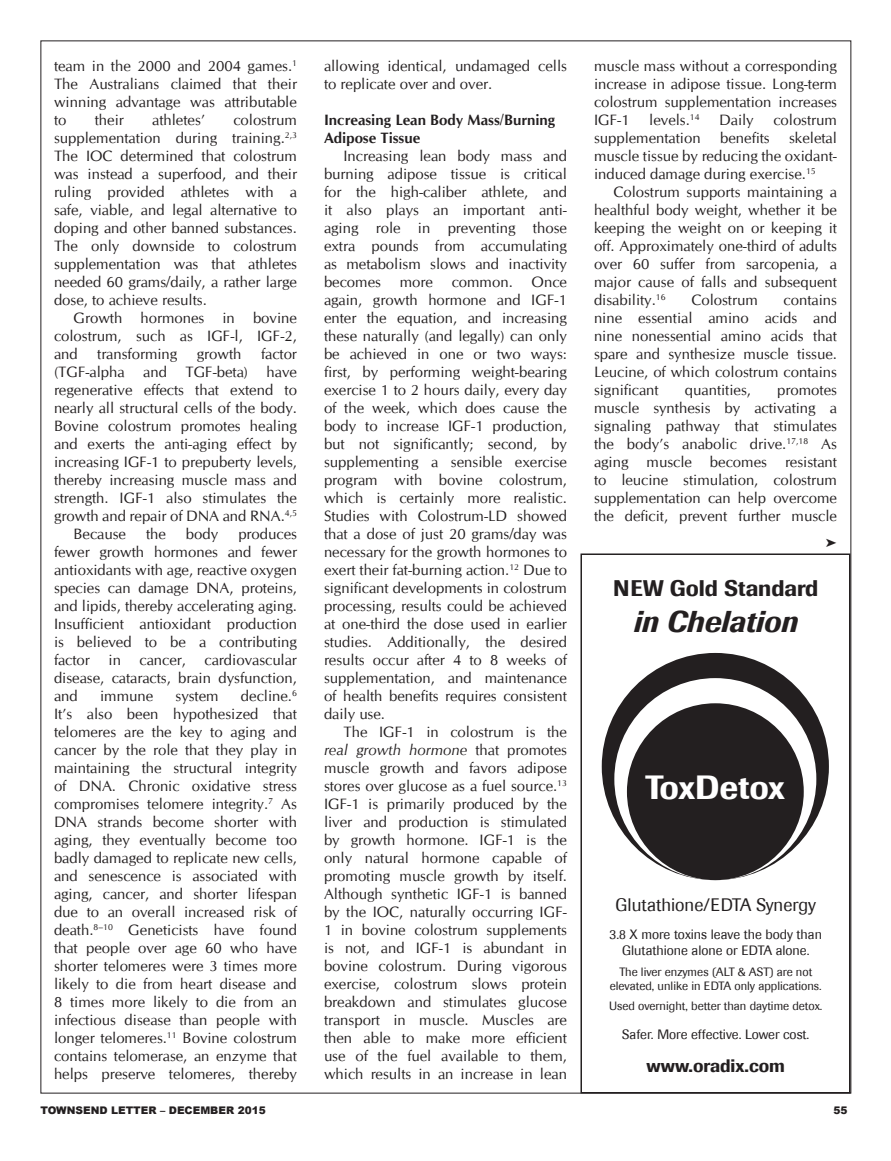
<style>
.page{position:relative;width:891px;height:1161px;background:#fff}
.page>*{position:absolute;margin:0;border:0;box-sizing:border-box;transform-origin:0 0}
.t1{font:500 33.45px "Imago";color:#fff}
.t2{font:italic 500 30px "Imago";color:#231f20}
.t3{font:500 22.5px "Imago";color:#231f20}
.t4{font:18px "Imago";color:#231f20}
.t5{font:500 18px "Imago";color:#231f20}
.Normal__Web{font:15px/18px "CG Omega";color:#231f20;text-align:justify}
.t6{font:700 15px/18px "CG Omega";color:#231f20}
.t7{font:13.5px/16.2px "Imago";color:#231f20;text-align:center}
.t8{font:12px/14.4px "Imago";color:#231f20;text-align:center}
.t9{font:900 10.5px "Arial";color:#231f20}
.s1{font-style:italic}
</style>
<div class="page">
<div style="left:581px;top:554px;width:269px;height:540px;border:1px solid #231f20"></div>
<div style="left:602px;top:653px;width:227px;height:227px;background:#231f20;border-radius:50%"></div>
<div style="left:614px;top:678px;width:202px;height:202px;background:#fff;border-radius:50%"></div>
<div style="left:627px;top:703px;width:177px;height:177px;background:#231f20;border-radius:50%"></div>
<p class="Normal__Web" style="left:54px;top:57px;width:244px">team in the 2000 and 2004 games.<sup>1<br></sup>The Australians claimed that their winning advantage was attributable to</p>
<p class="Normal__Web" style="left:54px;top:111px;width:245px;text-indent:179px">colostrum supplementation during training.<sup>2,3<br></sup>The IOC determined that colostrum was instead a superfood, and their ruling provided athletes with a safe, viable, and legal alternative to doping and other banned substances.<br>The only downside to colostrum supplementation was that athletes needed 60 grams/daily, a rather large dose, to achieve results.</p>
<p class="Normal__Web" style="left:54px;top:309px;width:244px;text-indent:20px">Growth hormones in bovine colostrum, such as IGF-l, IGF-2, and</p>
<p class="Normal__Web" style="left:95px;top:111px;width:31px">their</p>
<p class="Normal__Web" style="left:152px;top:111px;width:54px">athletes’</p>
<p class="Normal__Web" style="left:54px;top:345px;width:245px;text-indent:207px">factor (TGF-alpha and TGF-beta) have regenerative effects that extend to nearly all structural cells of the body.<br>Bovine colostrum promotes healing and exerts the anti-aging effect by increasing IGF-1 to prepuberty levels, thereby increasing muscle mass and strength. IGF-1 also stimulates the growth and repair of DNA and RNA.<sup>4,5</sup></p>
<p class="Normal__Web" style="left:74px;top:525px;width:54px">Because</p>
<p class="Normal__Web" style="left:146px;top:525px;width:21px">the</p>
<p class="Normal__Web" style="left:186px;top:525px;width:34px">body</p>
<p class="Normal__Web" style="left:97px;top:345px;width:82px">transforming</p>
<p class="Normal__Web" style="left:197px;top:345px;width:46px">growth</p>
<p class="Normal__Web" style="left:54px;top:525px;width:244px;text-indent:184px">produces fewer growth hormones and fewer antioxidants with age, reactive oxygen species can damage DNA, proteins, and lipids, thereby accelerating aging.<br>Insufficient antioxidant production is believed to be a contributing factor in cancer, cardiovascular disease, cataracts, brain dysfunction, and</p>
<p class="Normal__Web" style="left:54px;top:687px;width:244px;text-indent:187px">decline.<sup>6<br></sup>It’s also been hypothesized that telomeres are the key to aging and cancer by the role that they play in maintaining the structural integrity of DNA. Chronic oxidative stress compromises telomere integrity.<sup>7</sup> As DNA strands become shorter with aging, they eventually become too badly damaged to replicate new cells, and senescence is associated with aging, cancer, and shorter lifespan due to an overall increased risk of death.<sup>8–10</sup> Geneticists have found that people over age 60 who have shorter telomeres were 3 times more likely to die from heart disease and 8 times more likely to die from an infectious disease than people with longer telomeres.<sup>11</sup> Bovine colostrum contains telomerase, an enzyme that helps preserve telomeres, thereby</p>
<p class="Normal__Web" style="left:100px;top:687px;width:55px">immune</p>
<p class="Normal__Web" style="left:176px;top:687px;width:45px">system</p>
<p class="Normal__Web" style="left:324px;top:57px;width:244px">allowing identical, undamaged cells to replicate over and over.</p>
<p class="t6" style="left:324px;top:111px;width:233px">Increasing Lean Body Mass/Burning<br>Adipose Tissue</p>
<p class="Normal__Web" style="left:324px;top:147px;width:244px;text-indent:20px">Increasing lean body mass and burning adipose tissue is critical for the high-caliber athlete, and it also plays an important anti&shy;aging role in preventing those extra pounds from accumulating as metabolism slows and inactivity becomes</p>
<p class="Normal__Web" style="left:324px;top:273px;width:245px;text-indent:208px">Once again, growth hormone and IGF-1 enter the equation, and increasing these naturally (and legally) can only be achieved in one or two ways: first, by performing weight-bearing exercise 1 to 2 hours daily, every day of the week, which does cause the body to increase IGF-1 production, but not significantly; second, by supplementing a sensible exercise program with bovine colostrum, which is certainly more realistic.<br>Studies with Colostrum-LD showed that a dose of just 20 grams/day was necessary for the growth hormones to exert their fat-burning action.<sup>12</sup> Due to significant developments in colostrum processing, results could be achieved at one-third the dose used in earlier studies. Additionally, the desired results occur after 4 to 8 weeks of supplementation, and maintenance of health benefits requires consistent daily use.</p>
<p class="Normal__Web" style="left:324px;top:723px;width:245px;text-indent:20px">The IGF-1 in colostrum is the <span class="s1">real growth hormone</span> that promotes muscle growth and favors adipose stores over glucose as a fuel source.<sup>13<br></sup>IGF-1 is primarily produced by the liver and production is stimulated by growth hormone. IGF-1 is the only natural hormone capable of promoting muscle growth by itself.<br>Although synthetic IGF-1 is banned by the IOC, naturally occurring IGF-1 in bovine colostrum supplements is not, and IGF-1 is abundant in bovine colostrum. During vigorous exercise, colostrum slows protein breakdown and stimulates glucose transport in muscle. Muscles are then able to make more efficient use of the fuel available to them, which results in an increase in lean</p>
<p class="Normal__Web" style="left:400px;top:273px;width:35px">more</p>
<p class="Normal__Web" style="left:452px;top:273px;width:63px">common.</p>
<p class="Normal__Web" style="left:594px;top:57px;width:244px">muscle mass without a corresponding increase in adipose tissue. Long-term colostrum supplementation increases IGF-1</p>
<p class="Normal__Web" style="left:649px;top:111px;width:52px">levels.<sup>14</sup></p>
<p class="Normal__Web" style="left:719px;top:111px;width:36px">Daily</p>
<p class="Normal__Web" style="left:773px;top:111px;width:65px">colostrum</p>
<p class="Normal__Web" style="left:594px;top:129px;width:108px">supplementation</p>
<p class="Normal__Web" style="left:720px;top:129px;width:51px">benefits</p>
<p class="Normal__Web" style="left:594px;top:129px;width:244px;text-indent:195px">skeletal muscle tissue by reducing the oxidant&shy;induced damage during exercise.<sup>15</sup></p>
<p class="Normal__Web" style="left:594px;top:183px;width:244px;text-indent:20px">Colostrum supports maintaining a healthful body weight, whether it be keeping the weight on or keeping it off. Approximately one-third of adults over 60 suffer from sarcopenia, a major cause of falls and subsequent disability.<sup>16</sup></p>
<p class="Normal__Web" style="left:691px;top:291px;width:68px">Colostrum</p>
<p class="Normal__Web" style="left:594px;top:291px;width:244px;text-indent:190px">contains nine essential amino acids and nine nonessential amino acids that spare and synthesize muscle tissue.<br>Leucine, of which colostrum contains significant</p>
<p class="Normal__Web" style="left:685px;top:381px;width:68px">quantities,</p>
<p class="Normal__Web" style="left:594px;top:381px;width:244px;text-indent:183px">promotes muscle synthesis by activating a signaling pathway that stimulates the body’s anabolic drive.<sup>17,18</sup> As aging muscle becomes resistant to leucine stimulation, colostrum supplementation can help overcome the deficit, prevent further muscle</p>
<p class="t3" style="left:613px;top:575px;width:207px">NEW Gold Standard</p>
<p class="t2" style="left:633px;top:604px;width:166px">in Chelation</p>
<p class="t1" style="left:646px;top:767px;width:141px">ToxDetox</p>
<p class="t4" style="left:616px;top:894px;width:202px">Glutathione/EDTA Synergy</p>
<p class="t7" style="left:610px;top:926px;width:214px">3.8 X more toxins leave the body than<br>Glutathione alone or EDTA alone.</p>
<p class="t8" style="left:610px;top:964px;width:213px">The liver enzymes (ALT &amp; AST) are not elevated, unlike in EDTA only applications.</p>
<p class="t8" style="left:609px;top:999px;width:215px">Used overnight, better than daytime detox.</p>
<p class="t7" style="left:622px;top:1026px;width:189px">Safer. More effective. Lower cost.</p>
<p class="t5" style="left:647px;top:1055px;width:140px">www.oradix.com</p>
<p class="t9" style="left:40px;top:1103px;width:227px">TOWNSEND LETTER – DECEMBER 2015</p>
<p class="t9" style="left:833px;top:1103px;width:16px">55</p>
</div>
